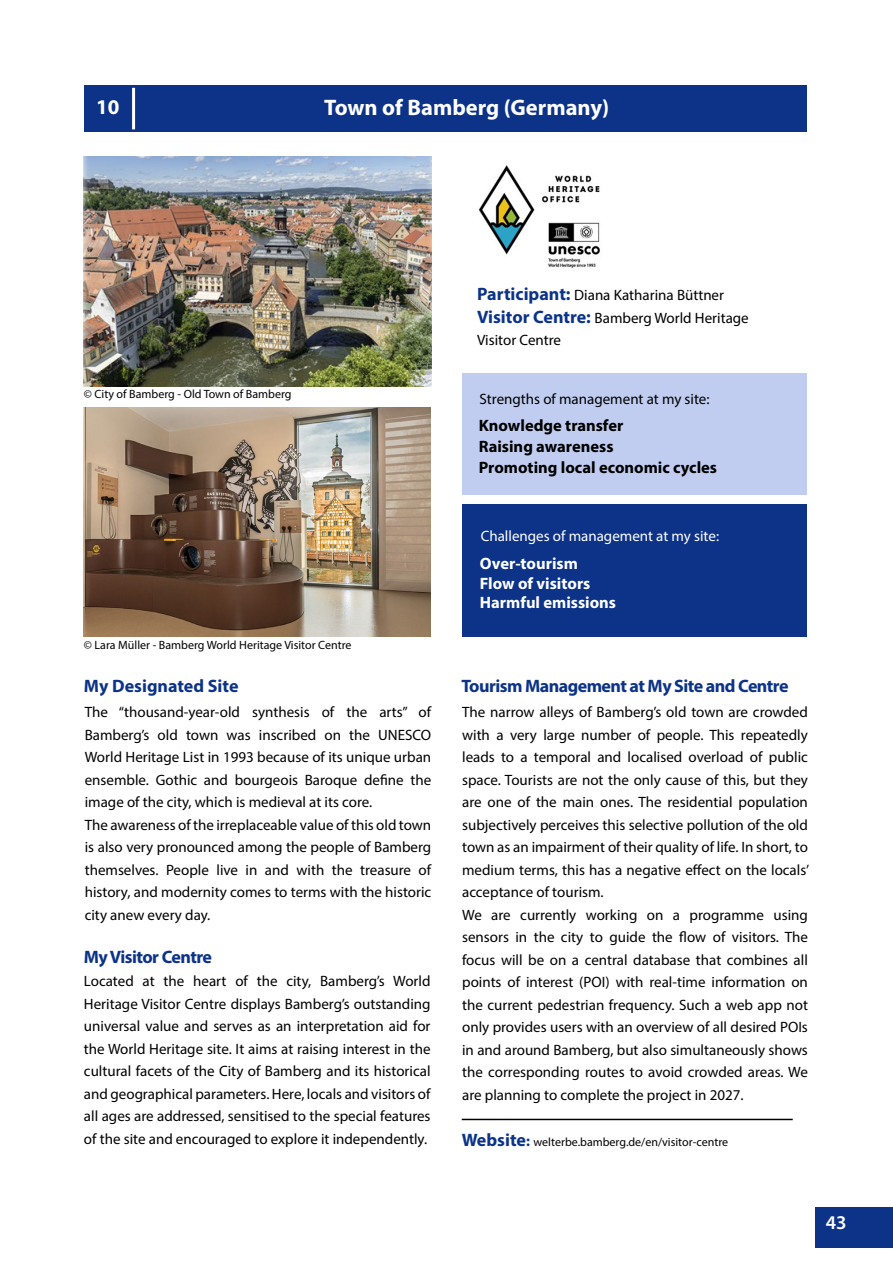
<style>
.page{position:relative;width:893px;height:1263px;background:#fff}
.page>*{position:absolute;margin:0;border:0;box-sizing:border-box;transform-origin:0 0}
.t1{font:700 22.5px "Myriad Pro";color:#fff}
.t2{font:700 21px "Myriad Pro";color:#fff}
.t3{font:600 19.5px "Myriad Pro";color:#fff}
.t4{font:700 18px "Myriad Pro";letter-spacing:-.03em;color:#0c3388}
.t5{font:700 18px "Myriad Pro";color:#0c3388}
.t6{font:700 16.5px/21px "Myriad Pro";color:#000}
.t7{font:700 16.5px/19.5px "Myriad Pro";color:#fff}
.t8{font:15px/22.5px "Myriad Pro";color:#000}
.t9{font:15px "Myriad Pro";color:#fff}
.t10{font:12px "Myriad Pro";color:#000}
.s1{font-weight:700;font-size:18px;color:#0c3388}
.s2{font-weight:700;font-size:15px;color:#0c3388}
</style>
<div class="page">
<div style="left:816px;top:1207px;width:77px;height:41px;background:#0c3388"></div>
<div style="left:462px;top:373px;width:344px;height:122px;background:#c0cdf0"></div>
<div style="left:462px;top:504px;width:344px;height:133px;background:#0c3388"></div>
<hr style="left:462px;top:1119px;width:331px;height:1px;background:#000">
<div style="left:84px;top:85px;width:723px;height:47px;background:#0c3388"></div>
<hr style="left:132px;top:88px;width:3px;height:41px;background:#fff">
<img style="left:84px;top:157px;width:347px;height:229px">
<img style="left:478px;top:165px;width:122px;height:103px">
<img style="left:84px;top:407px;width:347px;height:230px">
<h2 class="t2" style="left:96px;top:93px;width:59px">10 01</h2>
<h1 class="t1" style="left:324px;top:92px;width:286px">Town of Bamberg (Germany)</h1>
<p class="t10" style="left:84px;top:387px;width:209px">© City of Bamberg - Old Town of Bamberg</p>
<p class="t10" style="left:84px;top:637px;width:269px">© Lara Müller - Bamberg World Heritage Visitor Centre</p>
<p class="t8" style="left:477px;top:284px;width:273px"><span class="s1">Participant:</span> Diana Katharina Büttner<br><span class="s1">Visitor Centre:</span> Bamberg World Heritage<br>Visitor Centre</p>
<p class="t8" style="left:480px;top:388px;width:231px">Strengths of management at my site:</p>
<p class="t6" style="left:479px;top:415px;width:240px">Knowledge transfer<br>Raising awareness<br>Promoting local economic cycles</p>
<p class="t9" style="left:481px;top:527px;width:240px">Challenges of management at my site:</p>
<p class="t7" style="left:480px;top:553px;width:138px">Over-tourism<br>Flow of visitors<br>Harmful emissions</p>
<p class="t5" style="left:84px;top:674px;width:156px">My Designated Site</p>
<p class="t4" style="left:461px;top:674px;width:329px">Tourism Management at My Site and Centre</p>
<p class="t8" style="left:85px;top:701px;width:348px">The “thousand-year-old synthesis of the arts” of Bamberg’s old town was inscribed on the UNESCO World Heritage List in 1993 because of its unique urban ensemble. Gothic and bourgeois Baroque define the image of the city, which is medieval at its core.<br>The awareness of the irreplaceable value of this old town is also very pronounced among the people of Bamberg themselves. People live in and with the treasure of history, and modernity comes to terms with the historic city anew every day.</p>
<p class="t4" style="left:84px;top:945px;width:130px">My Visitor Centre</p>
<p class="t8" style="left:84px;top:970px;width:348px;text-align:justify">Located at the heart of the city, Bamberg’s World Heritage Visitor Centre displays Bamberg’s outstanding universal value and serves as an interpretation aid for the World Heritage site. It aims at raising interest in the cultural facets of the City of Bamberg and its historical and geographical parameters. Here, locals and visitors of all ages are addressed, sensitised to the special features of the site and encouraged to explore it independently.</p>
<p class="t8" style="left:462px;top:701px;width:349px">The narrow alleys of Bamberg’s old town are crowded with a very large number of people. This repeatedly leads to a temporal and localised overload of public space. Tourists are not the only cause of this, but they are one of the main ones. The residential population subjectively perceives this selective pollution of the old town as an impairment of their quality of life. In short, to medium terms, this has a negative effect on the locals’ acceptance of tourism.<br>We are currently working on a programme using sensors in the city to guide the flow of visitors. The focus will be on a central database that combines all points of interest (POI) with real-time information on the current pedestrian frequency. Such a web app not only provides users with an overview of all desired POIs in and around Bamberg, but also simultaneously shows the corresponding routes to avoid crowded areas. We are planning to complete the project in 2027.</p>
<p class="t10" style="left:462px;top:1134px;width:268px"><span class="s1">Website</span><span class="s2">:</span> welterbe.bamberg.de/en/visitor-centre</p>
<h3 class="t3" style="left:826px;top:1210px;width:22px">43</h3>
</div>
